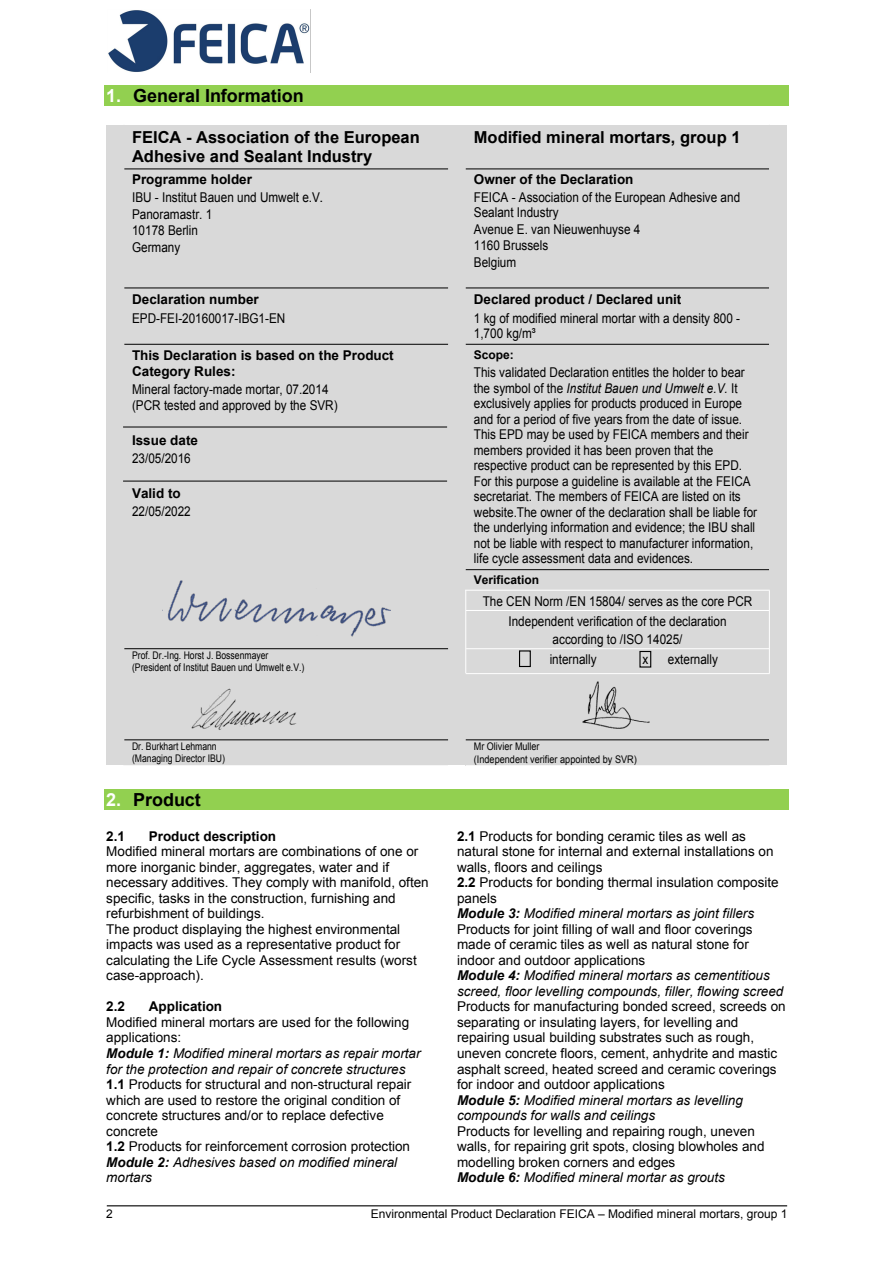
<style>
.page{position:relative;width:893px;height:1263px;background:#fff}
.page>*{position:absolute;margin:0;border:0;box-sizing:border-box;transform-origin:0 0}
.t1{font:700 18px "Arial";color:#000}
.t2{font:700 16.5px/18.9px "Arial";color:#000}
.t3{font:13.5px/15.5px "Arial";color:#000}
.t4{font:13.5px/15.5px "Arial";color:#000;scale:.87 1}
.t5{font:700 13.5px/15.5px "Arial";color:#000}
.t6{font:12px "Arial";color:#000}
.t7{font:700 12px "Arial";color:#000}
.t8{font:10.5px/12px "Arial";color:#000;scale:.82 1}
.t9{font:10.5px/13.5px "Arial";color:#000;scale:.86 1}
.s1{color:#fff}
.s2{font-style:italic}
.s3{font-weight:700;font-style:italic}
.s4{font-weight:700}
</style>
<div class="page">
<hr style="left:107px;top:1205px;width:680px;height:1px;background:#000">
<svg style="left:108px;top:9px;width:203px;height:64px"></svg>
<div style="left:104px;top:85px;width:685px;height:21px;background:#92d050"></div>
<div style="left:124px;top:125px;width:324px;height:44px;background:#d9d9d9"></div>
<div style="left:448px;top:125px;width:18px;height:44px;background:#d9d9d9"></div>
<div style="left:466px;top:125px;width:303px;height:44px;background:#d9d9d9"></div>
<div style="left:124px;top:169px;width:324px;height:119px;background:#d9d9d9"></div>
<div style="left:448px;top:169px;width:18px;height:119px;background:#d9d9d9"></div>
<div style="left:466px;top:169px;width:303px;height:119px;background:#d9d9d9"></div>
<div style="left:124px;top:288px;width:324px;height:56px;background:#d9d9d9"></div>
<div style="left:448px;top:288px;width:18px;height:56px;background:#d9d9d9"></div>
<div style="left:466px;top:288px;width:303px;height:56px;background:#d9d9d9"></div>
<div style="left:124px;top:345px;width:324px;height:224px;background:#d9d9d9"></div>
<div style="left:448px;top:344px;width:18px;height:225px;background:#d9d9d9"></div>
<div style="left:466px;top:345px;width:303px;height:224px;background:#d9d9d9"></div>
<div style="left:448px;top:569px;width:18px;height:21px;background:#d9d9d9"></div>
<div style="left:466px;top:570px;width:303px;height:20px;background:#d9d9d9"></div>
<div style="left:448px;top:590px;width:17px;height:20px;background:#d9d9d9"></div>
<div style="left:466px;top:591px;width:303px;height:19px;background:#d9d9d9"></div>
<div style="left:124px;top:569px;width:324px;height:79px;background:#d9d9d9"></div>
<div style="left:448px;top:610px;width:17px;height:38px;background:#d9d9d9"></div>
<div style="left:466px;top:611px;width:303px;height:37px;background:#d9d9d9"></div>
<div style="left:124px;top:649px;width:324px;height:24px;background:#d9d9d9"></div>
<div style="left:448px;top:648px;width:17px;height:25px;background:#d9d9d9"></div>
<div style="left:466px;top:649px;width:303px;height:24px;background:#d9d9d9"></div>
<div style="left:106px;top:125px;width:18px;height:614px;background:#d9d9d9"></div>
<div style="left:124px;top:673px;width:324px;height:66px;background:#d9d9d9"></div>
<div style="left:448px;top:673px;width:18px;height:66px;background:#d9d9d9"></div>
<div style="left:466px;top:674px;width:303px;height:65px;background:#d9d9d9"></div>
<div style="left:770px;top:125px;width:17px;height:614px;background:#d9d9d9"></div>
<div style="left:106px;top:739px;width:18px;height:26px;background:#d9d9d9"></div>
<div style="left:124px;top:740px;width:324px;height:25px;background:#d9d9d9"></div>
<div style="left:448px;top:739px;width:18px;height:26px;background:#d9d9d9"></div>
<div style="left:466px;top:740px;width:303px;height:25px;background:#d9d9d9"></div>
<div style="left:770px;top:739px;width:17px;height:26px;background:#d9d9d9"></div>
<hr style="left:769px;top:125px;width:1px;height:465px;background:#d9d9d9">
<hr style="left:769px;top:674px;width:1px;height:91px;background:#d9d9d9">
<hr style="left:124px;top:169px;width:324px;height:1px;background:#000">
<hr style="left:466px;top:169px;width:303px;height:1px;background:#000">
<hr style="left:124px;top:288px;width:324px;height:1px;background:#000">
<hr style="left:466px;top:288px;width:303px;height:1px;background:#000">
<hr style="left:124px;top:344px;width:324px;height:1px;background:#000">
<hr style="left:466px;top:344px;width:303px;height:1px;background:#000">
<hr style="left:466px;top:569px;width:303px;height:1px;background:#000">
<hr style="left:124px;top:648px;width:324px;height:1px;background:#000">
<hr style="left:124px;top:739px;width:324px;height:1px;background:#000">
<hr style="left:466px;top:739px;width:303px;height:1px;background:#000">
<div style="left:104px;top:789px;width:685px;height:21px;background:#92d050"></div>
<div style="left:519px;top:650px;width:12px;height:17px;border:1px solid #000"></div>
<div style="left:639px;top:651px;width:12px;height:17px;border:1px solid #000"></div>
<hr style="left:123px;top:427px;width:324px;height:1px;background:#000">
<hr style="left:123px;top:481px;width:324px;height:1px;background:#000">
<svg style="left:168px;top:580px;width:223px;height:57px"></svg>
<svg style="left:191px;top:688px;width:106px;height:42px"></svg>
<svg style="left:582px;top:681px;width:68px;height:48px"></svg>
<h1 class="t1" style="left:106px;top:86px;width:199px"><span class="s1">1.</span> General Information</h1>
<p class="t2" style="left:132px;top:128px;width:289px">FEICA - Association of the European<br>Adhesive and Sealant Industry</p>
<p class="t2" style="left:474px;top:128px;width:268px">Modified mineral mortars, group 1</p>
<p class="t5" style="left:132px;top:172px;width:121px">Programme holder</p>
<p class="t4" style="left:132px;top:189px;width:221px;line-height:16.5px">IBU - Institut Bauen und Umwelt e.V.<br>Panoramastr. 1<br>10178 Berlin<br>Germany</p>
<p class="t5" style="left:474px;top:172px;width:161px">Owner of the Declaration</p>
<p class="t4" style="left:474px;top:190px;width:308px;line-height:15px">FEICA - Association of the European Adhesive and<br>Sealant Industry</p>
<p class="t4" style="left:474px;top:221px;width:193px;line-height:16.5px">Avenue E. van Nieuwenhuyse 4<br>1160 Brussels<br>Belgium</p>
<p class="t5" style="left:132px;top:292px;width:128px">Declaration number</p>
<p class="t4" style="left:132px;top:310px;width:178px">EPD-FEI-20160017-IBG1-EN</p>
<p class="t5" style="left:132px;top:348px;width:263px">This Declaration is based on the Product<br>Category Rules:</p>
<p class="t4" style="left:132px;top:381px;width:238px;line-height:16.5px">Mineral factory-made mortar, 07.2014 (PCR tested and approved by the SVR)</p>
<p class="t5" style="left:132px;top:433px;width:67px">Issue date</p>
<p class="t4" style="left:132px;top:451px;width:69px">23/05/2016</p>
<p class="t5" style="left:132px;top:486px;width:50px">Valid to</p>
<p class="t4" style="left:132px;top:504px;width:69px">22/05/2022</p>
<p class="t5" style="left:474px;top:292px;width:209px">Declared product / Declared unit</p>
<p class="t4" style="left:474px;top:310px;width:308px">1 kg of modified mineral mortar with a density 800 -<br>1,700 kg/m³</p>
<p class="t7" style="left:474px;top:348px;width:41px">Scope:</p>
<p class="t4" style="left:474px;top:365px;width:327px">This validated Declaration entitles the holder to bear the symbol of the <span class="s2">Institut Bauen und Umwelt e.V.</span> It exclusively applies for products produced in Europe and for a period of five years from the date of issue.<br>This EPD may be used by FEICA members and their members provided it has been proven that the respective product can be represented by this EPD.<br>For this purpose a guideline is available at the FEICA secretariat. The members of FEICA are listed on its website.The owner of the declaration shall be liable for the underlying information and evidence; the IBU shall not be liable with respect to manufacturer information, life cycle assessment data and evidences.</p>
<p class="t7" style="left:474px;top:573px;width:67px">Verification</p>
<p class="t4" style="left:483px;top:591px;width:311px;line-height:20.2px;text-align:center">The CEN Norm /EN 15804/ serves as the core PCR<br>Independent verification of the declaration</p>
<p class="t4" style="left:553px;top:631px;width:151px">according to /ISO 14025/</p>
<p class="t8" style="left:132px;top:649px;width:212px">Prof. Dr.-Ing. Horst J. Bossenmayer (President of Institut Bauen und Umwelt e.V.)</p>
<p class="t4" style="left:550px;top:652px;width:55px">internally</p>
<p class="t4" style="left:642px;top:652px;width:8px">x</p>
<p class="t4" style="left:668px;top:652px;width:59px">externally</p>
<p class="t8" style="left:132px;top:740px;width:115px">Dr. Burkhart Lehmann (Managing Director IBU)</p>
<p class="t9" style="left:474px;top:739px;width:191px">Mr Olivier Muller<br>(Independent verifier appointed by SVR)</p>
<h1 class="t1" style="left:106px;top:790px;width:96px"><span class="s1">2.</span> Product</h1>
<p class="t5" style="left:106px;top:828px;width:20px">2.1</p>
<p class="t5" style="left:149px;top:828px;width:129px">Product description</p>
<p class="t3" style="left:106px;top:844px;width:324px">Modified mineral mortars are combinations of one or more inorganic binder, aggregates, water and if necessary additives. They comply with manifold, often specific, tasks in the construction, furnishing and refurbishment of buildings.<br>The product displaying the highest environmental impacts was used as a representative product for calculating the Life Cycle Assessment results (worst case-approach).</p>
<p class="t5" style="left:106px;top:999px;width:20px">2.2</p>
<p class="t5" style="left:149px;top:999px;width:75px">Application</p>
<p class="t3" style="left:106px;top:1014px;width:316px">Modified mineral mortars are used for the following applications:<br><span class="s3">Module 1:</span> <span class="s2">Modified mineral mortars as repair mortar for the protection and repair of concrete structures </span><span class="s4">1.1</span> Products for structural and non-structural repair which are used to restore the original condition of concrete structures and/or to replace defective concrete<br><span class="s4">1.2</span> Products for reinforcement corrosion protection <span class="s3">Module 2:</span> <span class="s2">Adhesives based on modified mineral mortars</span></p>
<p class="t3" style="left:457px;top:828px;width:328px"><span class="s4">2.1</span> Products for bonding ceramic tiles as well as natural stone for internal and external installations on walls, floors and ceilings<br><span class="s4">2.2</span> Products for bonding thermal insulation composite panels<br><span class="s3">Module 3:</span> <span class="s2">Modified mineral mortars as joint fillers </span>Products for joint filling of wall and floor coverings made of ceramic tiles as well as natural stone for indoor and outdoor applications<br><span class="s3">Module 4:</span> <span class="s2">Modified mineral mortars as cementitious screed, floor levelling compounds, filler, flowing screed</span></p>
<p class="t3" style="left:457px;top:999px;width:330px">Products for manufacturing bonded screed, screeds on separating or insulating layers, for levelling and repairing usual building substrates such as rough, uneven concrete floors, cement, anhydrite and mastic asphalt screed, heated screed and ceramic coverings for indoor and outdoor applications<br><span class="s3">Module 5:</span> <span class="s2">Modified mineral mortars as levelling compounds for walls and ceilings</span></p>
<p class="t3" style="left:457px;top:1123px;width:309px">Products for levelling and repairing rough, uneven walls, for repairing grit spots, closing blowholes and modelling broken corners and edges<br><span class="s3">Module 6:</span> <span class="s2">Modified mineral mortar as grouts</span></p>
<p class="t6" style="left:106px;top:1207px;width:8px">2</p>
<p class="t6" style="left:371px;top:1207px;width:418px">Environmental Product Declaration FEICA – Modified mineral mortars, group 1</p>
</div>
